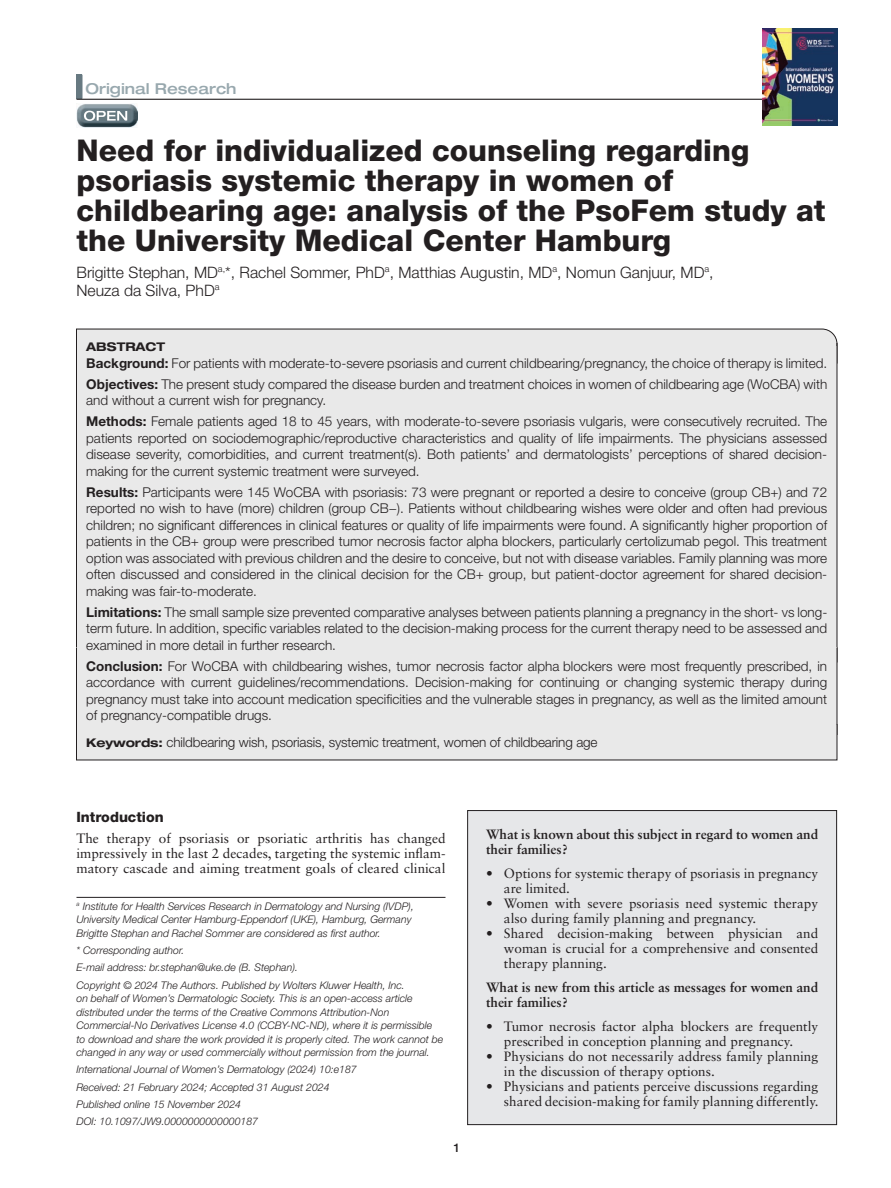
<style>
.page{position:relative;width:891px;height:1188px;background:#fff}
.page>*{position:absolute;margin:0;border:0;box-sizing:border-box;transform-origin:0 0}
.t1{font:800 30px/30px "Helvetica Neue LT Std";color:#231f20}
.t2{font:300 15.75px/18px "Helvetica Neue LT Std";color:#231f20}
.t3{font:500 expanded 15px "Helvetica Neue LT Std";color:#98a8ae}
.t4{font:800 14.25px "Helvetica Neue LT Std";color:#231f20}
.t5{font:300 13.5px/16.5px "Helvetica Neue LT Std";color:#231f20;text-align:justify}
.t6{font:13.5px/15px "Sabon LT Std";color:#231f20}
.t7{font:700 13.5px/15px "Sabon LT Std";color:#231f20}
.t8{font:700 expanded 12px "Helvetica Neue LT Std";color:#231f20}
.t9{font:500 12px "Helvetica Neue LT Std";color:#231f20}
.t10{font:italic 300 10.5px/13.5px "Helvetica Neue LT Std";color:#231f20}
.s1{font-weight:700}
.s2{font-weight:700;font-stretch:expanded;font-size:12px}
</style>
<div class="page">
<div style="left:76px;top:74px;width:6px;height:25px;background:#677981"></div>
<hr style="left:76px;top:99px;width:761px;height:1px;background:#231f20">
<img style="left:76px;top:104px;width:61px;height:24px">
<svg style="left:84px;top:111px;width:43px;height:10px"></svg>
<img style="left:763px;top:28px;width:75px;height:97px">
<svg style="left:76px;top:328px;width:762px;height:18px;background:#ddd"></svg>
<div style="left:76px;top:346px;width:761px;height:325px;background:#e9e9e9"></div>
<hr style="left:76px;top:343px;width:1px;height:319px;background:#231f20">
<hr style="left:837px;top:343px;width:1px;height:319px;background:#231f20">
<div style="left:76px;top:647px;width:761px;height:87px;background:#e9e9e9"></div>
<div style="left:78px;top:734px;width:757px;height:24px;background:#e9e9e9"></div>
<hr style="left:76px;top:897px;width:370px;height:1px;background:#231f20">
<div style="left:468px;top:811px;width:369px;height:314px;background:#e6e7e9"></div>
<div style="left:467px;top:810px;width:370px;height:315px;border:1px solid #231f20"></div>
<p class="t3" style="left:86px;top:80px;width:153px">Original Research</p>
<h1 class="t1" style="left:76px;top:135px;width:751px">Need for individualized counseling regarding psoriasis systemic therapy in women of childbearing age: analysis of the PsoFem study at the University Medical Center Hamburg</h1>
<p class="t2" style="left:76px;top:263px;width:639px">Brigitte Stephan, MD<sup>a,</sup>*, Rachel Sommer, PhD<sup>a</sup>, Matthias Augustin, MD<sup>a</sup>, Nomun Ganjuur, MD<sup>a</sup>,<br>Neuza da Silva, PhD<sup>a</sup></p>
<p class="t8" style="left:86px;top:339px;width:80px">ABSTRACT</p>
<p class="t5" style="left:86px;top:352px;width:743px;line-height:21px"><span class="s1">Background:</span> For patients with moderate-to-severe psoriasis and current childbearing/pregnancy, the choice of therapy is limited.<br><span class="s1">Objectives:</span> The present study compared the disease burden and treatment choices in women of childbearing age (WoCBA) with</p>
<p class="t5" style="left:86px;top:390px;width:743px;line-height:21px">and without a current wish for pregnancy.<br><span class="s1">Methods:</span> Female patients aged 18 to 45 years, with moderate-to-severe psoriasis vulgaris, were consecutively recruited. The</p>
<p class="t5" style="left:86px;top:429px;width:742px">patients reported on sociodemographic/reproductive characteristics and quality of life impairments. The physicians assessed disease severity, comorbidities, and current treatment(s). Both patients’ and dermatologists’ perceptions of shared decision&shy;making for the current systemic treatment were surveyed.</p>
<p class="t5" style="left:86px;top:483px;width:743px"><span class="s1">Results:</span> Participants were 145 WoCBA with psoriasis: 73 were pregnant or reported a desire to conceive (group CB+) and 72 reported no wish to have (more) children (group CB−). Patients without childbearing wishes were older and often had previous children; no significant differences in clinical features or quality of life impairments were found. A significantly higher proportion of patients in the CB+ group were prescribed tumor necrosis factor alpha blockers, particularly certolizumab pegol. This treatment option was associated with previous children and the desire to conceive, but not with disease variables. Family planning was more often discussed and considered in the clinical decision for the CB+ group, but patient-doctor agreement for shared decision&shy;making was fair-to-moderate.</p>
<p class="t5" style="left:86px;top:603px;width:743px"><span class="s1">Limitations:</span> The small sample size prevented comparative analyses between patients planning a pregnancy in the short- vs long&shy;term future. In addition, specific variables related to the decision-making process for the current therapy need to be assessed and examined in more detail in further research.</p>
<p class="t5" style="left:86px;top:657px;width:742px"><span class="s1">Conclusion:</span> For WoCBA with childbearing wishes, tumor necrosis factor alpha blockers were most frequently prescribed, in accordance with current guidelines/recommendations. Decision-making for continuing or changing systemic therapy during pregnancy must take into account medication specificities and the vulnerable stages in pregnancy, as well as the limited amount of pregnancy-compatible drugs.</p>
<p class="t5" style="left:86px;top:734px;width:513px"><span class="s2">Keywords:</span> childbearing wish, psoriasis, systemic treatment, women of childbearing age</p>
<p class="t4" style="left:76px;top:809px;width:89px">Introduction</p>
<p class="t6" style="left:76px;top:831px;width:371px;text-align:justify">The therapy of psoriasis or psoriatic arthritis has changed impressively in the last 2 decades, targeting the systemic inflam&shy;matory cascade and aiming treatment goals of cleared clinical</p>
<p class="t10" style="left:76px;top:899px;width:339px"><sup>a</sup> Institute for Health Services Research in Dermatology and Nursing (IVDP),<br>University Medical Center Hamburg-Eppendorf (UKE), Hamburg, Germany<br>Brigitte Stephan and Rachel Sommer are considered as first author.</p>
<p class="t10" style="left:77px;top:942px;width:330px;line-height:17.2px">* Corresponding author.<br>E-mail address: br.stephan@uke.de (B. Stephan).<br>Copyright © 2024 The Authors. Published by Wolters Kluwer Health, Inc.</p>
<p class="t10" style="left:77px;top:991px;width:368px">on behalf of Women’s Dermatologic Society. This is an open-access article distributed under the terms of the Creative Commons Attribution-Non Commercial-No Derivatives License 4.0 (CCBY-NC-ND), where it is permissible to download and share the work provided it is properly cited. The work cannot be changed in any way or used commercially without permission from the journal.</p>
<p class="t10" style="left:77px;top:1061px;width:282px;line-height:17.2px">International Journal of Women’s Dermatology (2024) 10:e187<br>Received: 21 February 2024; Accepted 31 August 2024<br>Published online 15 November 2024<br>DOI: 10.1097/JW9.0000000000000187</p>
<p class="t9" style="left:453px;top:1140px;width:8px">1</p>
<p class="t7" style="left:486px;top:827px;width:334px">What is known about this subject in regard to women and their families?</p>
<p class="t6" style="left:504px;top:866px;width:316px;text-indent:-18px">• Options for systemic therapy of psoriasis in pregnancy are limited.</p>
<p class="t6" style="left:504px;top:896px;width:316px;text-indent:-18px">• Women with severe psoriasis need systemic therapy also during family planning and pregnancy.</p>
<p class="t6" style="left:504px;top:926px;width:316px;text-align:justify;text-indent:-18px">• Shared decision-making between physician and woman is crucial for a comprehensive and consented therapy planning.</p>
<p class="t7" style="left:486px;top:980px;width:334px">What is new from this article as messages for women and their families?</p>
<p class="t6" style="left:486px;top:1019px;width:334px;text-align:center">• Tumor necrosis factor alpha blockers are frequently prescribed in conception planning and pregnancy.</p>
<p class="t6" style="left:504px;top:1049px;width:316px;text-indent:-18px">• Physicians do not necessarily address family planning in the discussion of therapy options.</p>
<p class="t6" style="left:486px;top:1079px;width:334px;text-align:right">• Physicians and patients perceive discussions regarding shared decision-making for family planning differently.</p>
</div>
